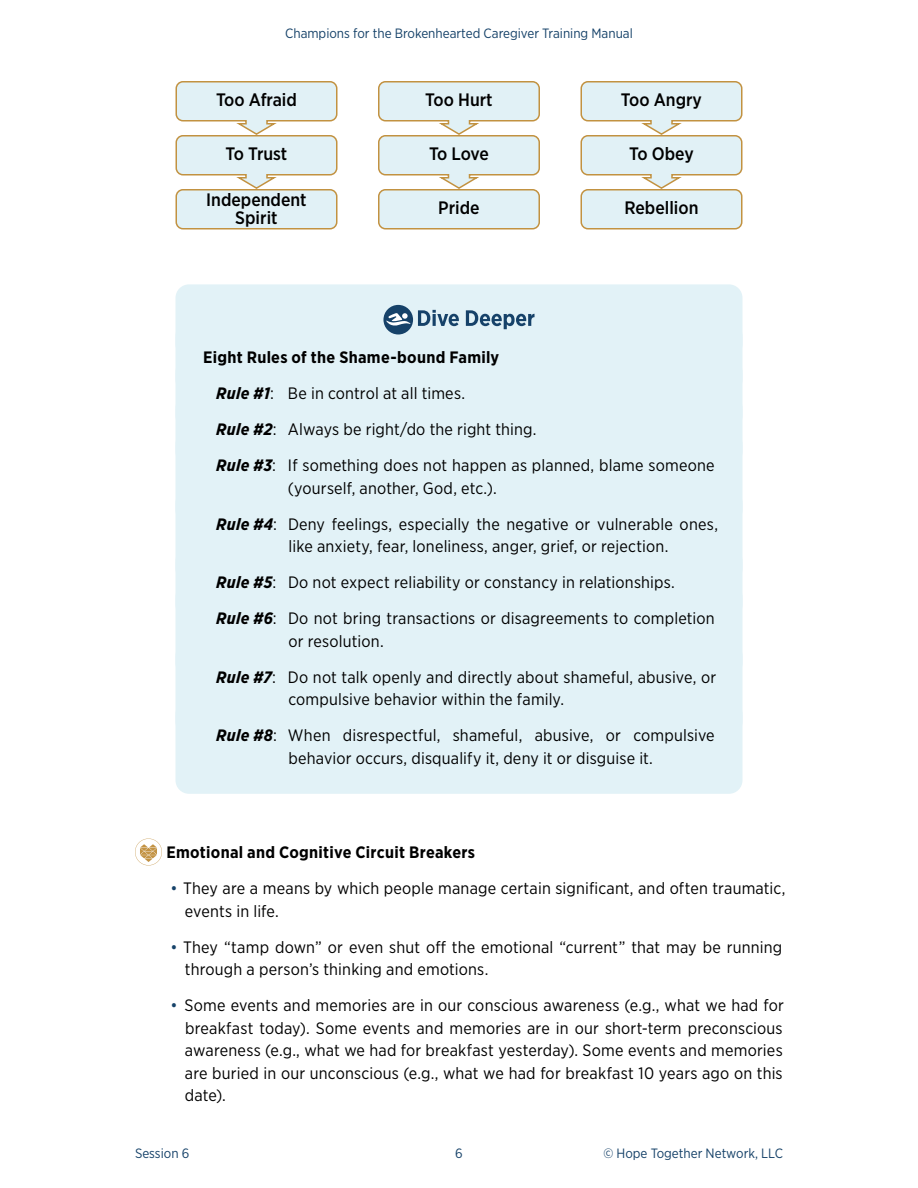
<style>
.page{position:relative;width:918px;height:1188px;background:#fff}
.page>*{position:absolute;margin:0;border:0;box-sizing:border-box;transform-origin:0 0}
.t1{font:500 18px/18px "Gotham Narrow";color:#000;text-align:center}
.PAGES-51-Dive_Deeper_Quote{font:16.5px/22.5px "Gotham Narrow";letter-spacing:.01em;color:#000}
.PAGES-20-Icon_Bullet{font:700 16.5px "Gotham Narrow";letter-spacing:.015em;color:#000}
.PAGES-51-Dive_Deeper_Quote-2{font:700 16.5px "Gotham Narrow";letter-spacing:.015em;color:#000}
.t2{font:13.5px "Gotham Narrow";color:#164269}
.s1{font-weight:700;font-style:italic}
.s2{color:#164269}
</style>
<div class="page">
<div style="left:176px;top:284px;width:566px;height:74px;background:#e2f2f7;border-radius:14px"></div>
<div style="left:176px;top:323px;width:566px;height:70px;background:#e2f2f7;border-radius:14px"></div>
<div style="left:176px;top:359px;width:566px;height:70px;background:#e2f2f7;border-radius:14px"></div>
<div style="left:176px;top:395px;width:566px;height:70px;background:#e2f2f7;border-radius:14px"></div>
<div style="left:176px;top:431px;width:566px;height:93px;background:#e2f2f7;border-radius:14px"></div>
<div style="left:176px;top:489px;width:566px;height:93px;background:#e2f2f7;border-radius:14px"></div>
<div style="left:176px;top:548px;width:566px;height:70px;background:#e2f2f7;border-radius:14px"></div>
<div style="left:176px;top:584px;width:566px;height:93px;background:#e2f2f7;border-radius:14px"></div>
<div style="left:176px;top:642px;width:566px;height:93px;background:#e2f2f7;border-radius:14px"></div>
<div style="left:176px;top:701px;width:566px;height:93px;background:#e2f2f7;border-radius:14px"></div>
<svg style="left:176px;top:81px;width:162px;height:109px"></svg>
<svg style="left:580px;top:81px;width:162px;height:109px"></svg>
<svg style="left:378px;top:81px;width:162px;height:108px"></svg>
<div style="left:176px;top:190px;width:161px;height:39px;background:#e1f1f6;border-radius:7px"></div>
<div style="left:176px;top:189px;width:162px;height:41px;border:2px solid #c29241;border-radius:7px"></div>
<div style="left:581px;top:190px;width:161px;height:39px;background:#e1f1f6;border-radius:7px"></div>
<div style="left:580px;top:189px;width:162px;height:41px;border:2px solid #c29241;border-radius:7px"></div>
<div style="left:379px;top:190px;width:160px;height:39px;background:#e1f1f6;border-radius:7px"></div>
<div style="left:378px;top:189px;width:162px;height:41px;border:2px solid #c29241;border-radius:7px"></div>
<svg style="left:383px;top:305px;width:76px;height:29px"></svg>
<svg style="left:466px;top:310px;width:69px;height:19px"></svg>
<svg style="left:135px;top:838px;width:27px;height:28px"></svg>
<p class="t2" style="left:285px;top:25px;width:349px">Champions for the Brokenhearted Caregiver Training Manual</p>
<p class="t1" style="left:216px;top:90px;width:82px">Too Afraid</p>
<p class="t1" style="left:425px;top:90px;width:69px">Too Hurt</p>
<p class="t1" style="left:621px;top:90px;width:83px">Too Angry</p>
<p class="t1" style="left:226px;top:144px;width:63px">To Trust</p>
<p class="t1" style="left:429px;top:144px;width:61px">To Love</p>
<p class="t1" style="left:629px;top:144px;width:66px">To Obey</p>
<p class="t1" style="left:206px;top:190px;width:102px">Independent<br>Spirit</p>
<p class="t1" style="left:438px;top:198px;width:43px">Pride</p>
<p class="t1" style="left:624px;top:198px;width:76px">Rebellion</p>
<p class="PAGES-51-Dive_Deeper_Quote-2" style="left:203px;top:347px;width:298px">Eight Rules of the Shame-bound Family</p>
<p class="PAGES-51-Dive_Deeper_Quote" style="left:216px;top:382px;width:250px"><span class="s1">Rule #1</span>: Be in control at all times.</p>
<p class="PAGES-51-Dive_Deeper_Quote" style="left:216px;top:418px;width:322px"><span class="s1">Rule #2</span>: Always be right/do the right thing.</p>
<p class="PAGES-51-Dive_Deeper_Quote" style="left:288px;top:454px;width:428px;text-indent:-72px"><span class="s1">Rule #3</span>: If something does not happen as planned, blame someone (yourself, another, God, etc.).</p>
<p class="PAGES-51-Dive_Deeper_Quote" style="left:289px;top:512px;width:431px;text-indent:-72px"><span class="s1">Rule #4</span>: Deny feelings, especially the negative or vulnerable ones, like anxiety, fear, loneliness, anger, grief, or rejection.</p>
<p class="PAGES-51-Dive_Deeper_Quote" style="left:216px;top:571px;width:460px"><span class="s1">Rule #5</span>: Do not expect reliability or constancy in relationships.</p>
<p class="PAGES-51-Dive_Deeper_Quote" style="left:288px;top:607px;width:428px;text-indent:-72px"><span class="s1">Rule #6</span>: Do not bring transactions or disagreements to completion or resolution.</p>
<p class="PAGES-51-Dive_Deeper_Quote" style="left:288px;top:665px;width:429px;text-indent:-72px"><span class="s1">Rule #7</span>: Do not talk openly and directly about shameful, abusive, or compulsive behavior within the family.</p>
<p class="PAGES-51-Dive_Deeper_Quote" style="left:289px;top:724px;width:428px;text-indent:-72px"><span class="s1">Rule #8</span>: When disrespectful, shameful, abusive, or compulsive behavior occurs, disqualify it, deny it or disguise it.</p>
<p class="PAGES-20-Icon_Bullet" style="left:166px;top:842px;width:310px">Emotional and Cognitive Circuit Breakers</p>
<p class="PAGES-51-Dive_Deeper_Quote" style="left:185px;top:877px;width:602px;text-indent:-14px"><span class="s2">•</span> They are a means by which people manage certain significant, and often traumatic, events in life.</p>
<p class="PAGES-51-Dive_Deeper_Quote" style="left:185px;top:935px;width:599px;text-indent:-14px"><span class="s2">•</span> They “tamp down” or even shut off the emotional “current” that may be running through a person’s thinking and emotions.</p>
<p class="PAGES-51-Dive_Deeper_Quote" style="left:185px;top:994px;width:601px;text-align:justify;text-indent:-14px"><span class="s2">•</span> Some events and memories are in our conscious awareness (e.g., what we had for breakfast today). Some events and memories are in our short-term preconscious awareness (e.g., what we had for breakfast yesterday). Some events and memories are buried in our unconscious (e.g., what we had for breakfast 10 years ago on this date).</p>
<p class="t2" style="left:135px;top:1145px;width:56px">Session 6</p>
<p class="t2" style="left:455px;top:1145px;width:9px">6</p>
<p class="t2" style="left:603px;top:1145px;width:181px">© Hope Together Network, LLC</p>
</div>
